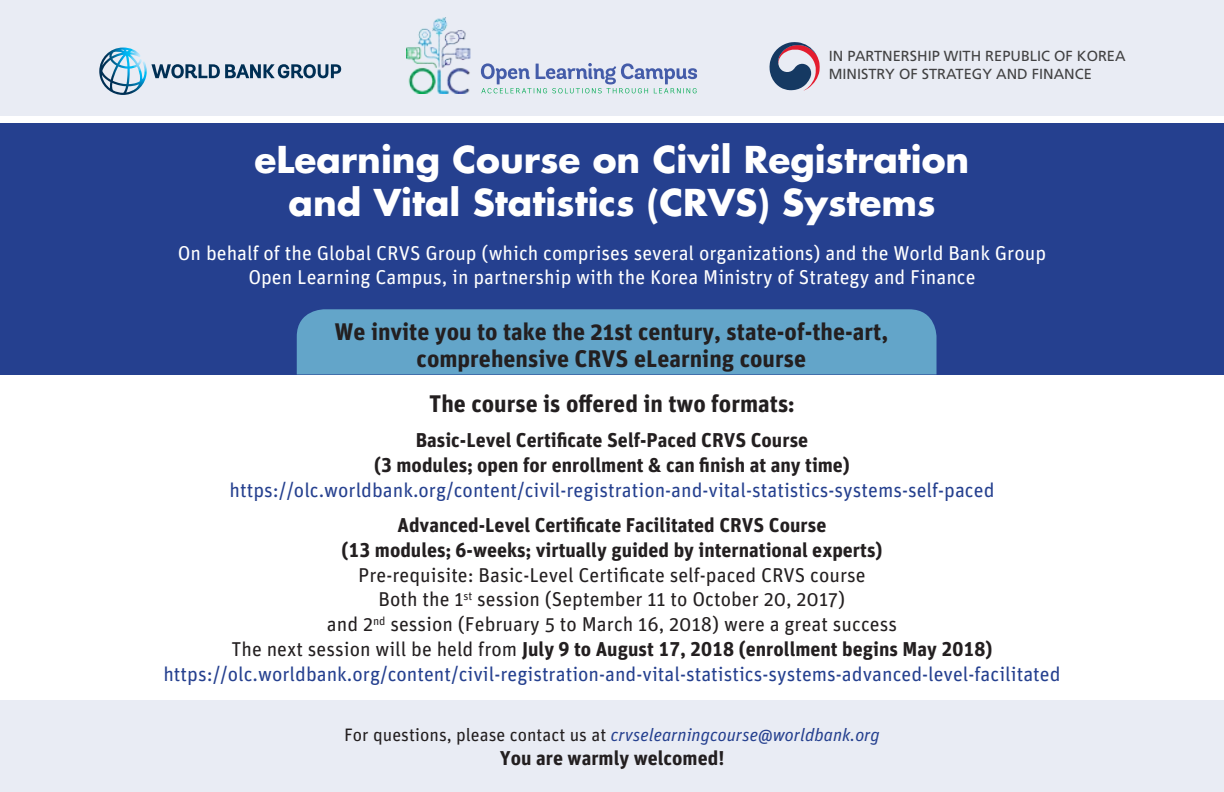
<style>
.page{position:relative;width:1224px;height:792px;background:#fff}
.page>*{position:absolute;margin:0;border:0;box-sizing:border-box;transform-origin:0 0}
.t1{font:700 36px/43.2px "Futura";color:#fff;text-align:center}
.t2{font:700 24px/27.4px "Unit";color:#231f20;text-align:center}
.t3{font:24px "Unit Bold LF";color:#231f20}
.t4{font:20px/24.8px "Unit Bold LF";color:#231f20;text-align:center}
.t5{font:20px "Unit";color:#25408f}
.t6{font:20px/25px "Unit";color:#231f20;text-align:center}
.t7{font:20px/24px "Unit";color:#fff;text-align:center}
.t8{font:700 20px "Unit";color:#231f20}
.t9{font:italic 18px "Unit";color:#25408f}
.t10{font:14.6px/17.6px "Articulate";color:#414142}
.s1{font-family:"Unit"}
.s2{font-style:normal;color:#231f20}
</style>
<div class="page">
<div style="left:0;top:0;width:1224px;height:116px;background:#e9ecf4"></div>
<div style="left:0;top:700px;width:1224px;height:92px;background:#e9ecf4"></div>
<div style="left:0;top:123px;width:1224px;height:251px;background:#25408f"></div>
<svg style="left:99px;top:48px;width:242px;height:47px"></svg>
<div style="left:297px;top:309px;width:640px;height:65px;background:#63a5c9"></div>
<svg style="left:481px;top:63px;width:216px;height:30px"></svg>
<img style="left:407px;top:18px;width:64px;height:75px">
<svg style="left:769px;top:42px;width:51px;height:49px"></svg>
<p class="t10" style="left:829px;top:47px;width:298px">IN PARTNERSHIP WITH REPUBLIC OF KOREA<br>MINISTRY OF STRATEGY AND FINANCE</p>
<h1 class="t1" style="left:255px;top:137px;width:716px">eLearning Course on Civil Registration and Vital Statistics (CRVS) Systems</h1>
<p class="t7" style="left:178px;top:240px;width:870px">On behalf of the Global CRVS Group (which comprises several organizations) and the World Bank Group<br>Open Learning Campus, in partnership with the Korea Ministry of Strategy and Finance</p>
<p class="t2" style="left:334px;top:317px;width:555px">We invite you to take the 21st century, state-of-the-art, comprehensive CRVS eLearning course</p>
<p class="t3" style="left:429px;top:389px;width:367px">The course is offered in two formats:</p>
<p class="t4" style="left:374px;top:427px;width:477px">Basic-Level Certificate Self-Paced CRVS Course<br>(3 modules; open for enrollment &amp; can finish at any time)</p>
<p class="t5" style="left:230px;top:477px;width:766px">https://olc.worldbank.org/content/civil-registration-and-vital-statistics-systems-self-paced</p>
<p class="t4" style="left:341px;top:512px;width:543px">Advanced-Level Certificate Facilitated CRVS Course<br>(13 modules; 6-weeks; virtually guided by international experts)</p>
<p class="t6" style="left:327px;top:562px;width:572px">Pre-requisite: Basic-Level Certificate self-paced CRVS course<br>Both the 1<sup>st</sup> session (September 11 to October 20, 2017)<br>and 2<sup>nd</sup> session (February 5 to March 16, 2018) were a great success</p>
<p class="t4" style="left:232px;top:636px;width:762px"><span class="s1">The next session will be held from</span> July 9 to August 17, 2018 (enrollment begins May 2018)</p>
<p class="t5" style="left:163px;top:662px;width:899px">https://olc.worldbank.org/content/civil-registration-and-vital-statistics-systems-advanced-level-facilitated</p>
<p class="t9" style="left:344px;top:723px;width:537px"><span class="s2">For questions, please contact us at</span> crvselearningcourse@worldbank.org</p>
<p class="t8" style="left:500px;top:745px;width:226px">You are warmly welcomed!</p>
</div>
